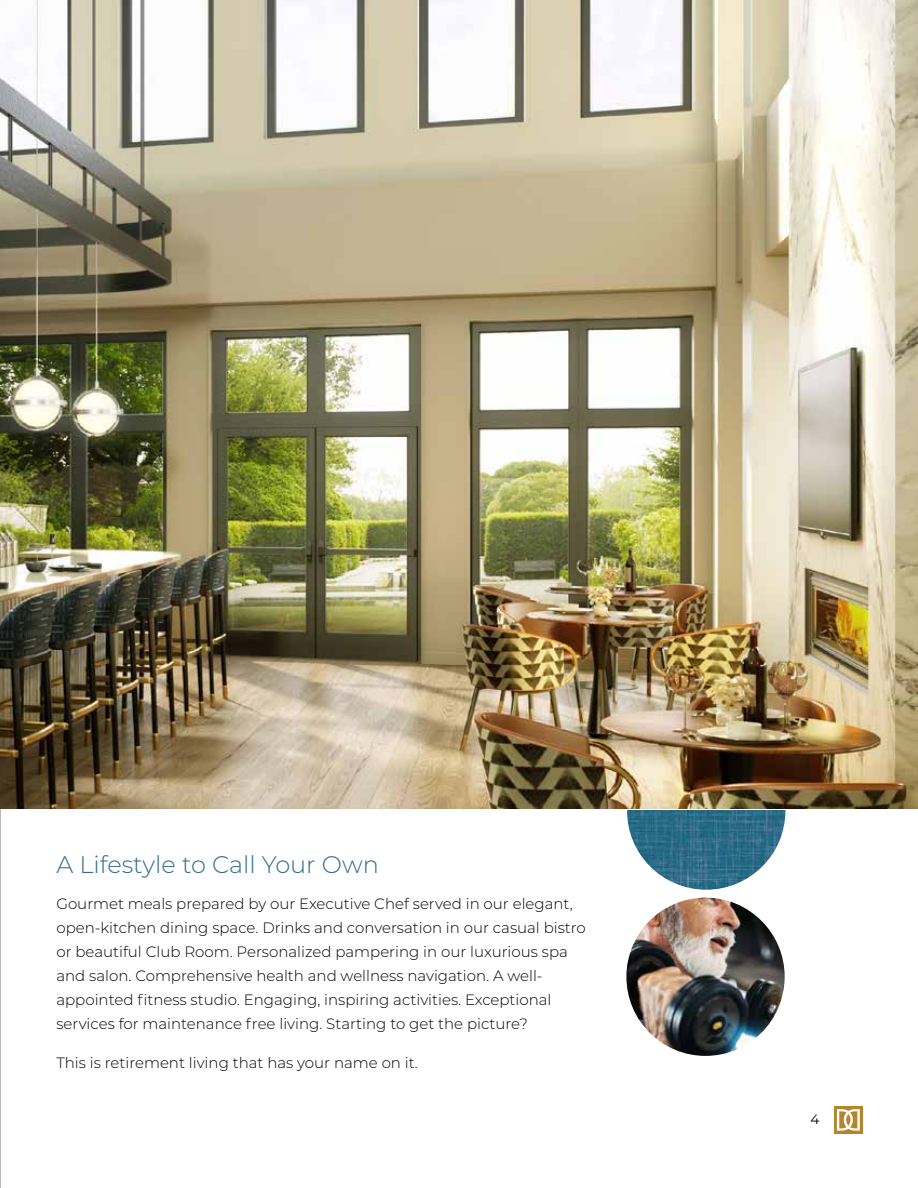
<style>
.page{position:relative;width:918px;height:1188px;background:#fff}
.page>*{position:absolute;margin:0;border:0;box-sizing:border-box;transform-origin:0 0}
.t1{font:300 24px "Montserrat";color:#346d8a}
.t2{font:300 15px/24px "Montserrat";color:#000}
.t3{font:13.5px "Montserrat";color:#000}
</style>
<div class="page">
<img style="left:627px;top:810px;width:158px;height:80px">
<img style="left:626px;top:898px;width:159px;height:158px;border-radius:79px">
<div style="left:834px;top:1106px;width:29px;height:27px;background:#b5852c"></div>
<svg style="left:837px;top:1109px;width:23px;height:22px"></svg>
<hr style="left:0;top:809px;width:1px;height:379px;background:#75787d">
<img style="left:0;top:0;width:918px;height:809px">
<h1 class="t1" style="left:56px;top:848px;width:324px">A Lifestyle to Call Your Own</h1>
<p class="t2" style="left:56px;top:892px;width:531px">Gourmet meals prepared by our Executive Chef served in our elegant, open-kitchen dining space. Drinks and conversation in our casual bistro or beautiful Club Room. Personalized pampering in our luxurious spa and salon. Comprehensive health and wellness navigation. A well&shy;appointed fitness studio. Engaging, inspiring activities. Exceptional services for maintenance free living. Starting to get the picture?</p>
<p class="t2" style="left:56px;top:1051px;width:363px">This is retirement living that has your name on it.</p>
<p class="t3" style="left:811px;top:1110px;width:10px">4</p>
</div>
